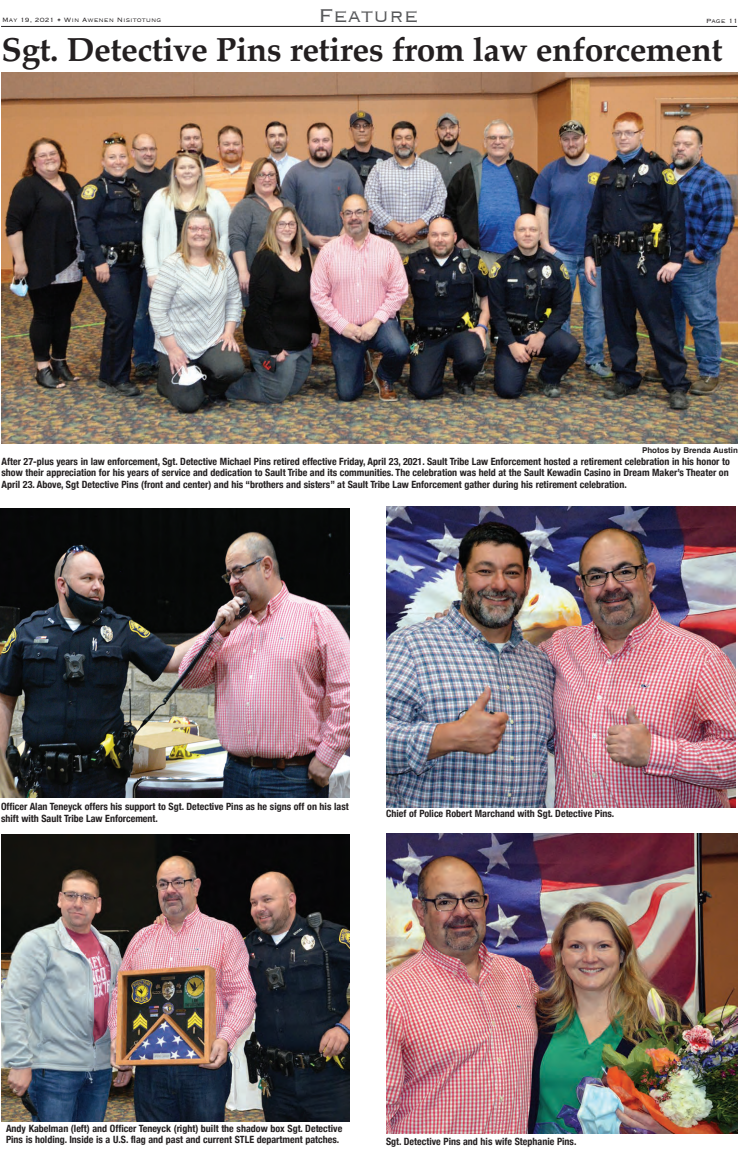
<style>
.page{position:relative;width:738px;height:1152px;background:#fff}
.page>*{position:absolute;margin:0;border:0;box-sizing:border-box;transform-origin:0 0}
.t1{font:700 33.5px "Palatino";letter-spacing:-.015em;color:#231f20}
.t2{font:300 24px "Copperplate";color:#57585a}
.t3{font:700 condensed 10px/11.5px "Helvetica Neue";color:#231f20}
.t4{font:300 8px "Copperplate";color:#231f20}
.t5{font:700 8px "Helvetica";color:#231f20}
</style>
<div class="page">
<hr style="left:1px;top:26px;width:736px;height:1px;background:#231f20">
<img style="left:2px;top:72px;width:736px;height:372px">
<img style="left:2px;top:835px;width:347px;height:287px">
<img style="left:386px;top:834px;width:352px;height:300px">
<img style="left:386px;top:506px;width:349px;height:302px">
<img style="left:0;top:509px;width:349px;height:288px">
<p class="t4" style="left:2px;top:15px;width:161px">May 19, 2021 • Win Awenen Nisitotung</p>
<h2 class="t2" style="left:319px;top:0;width:102px">Feature</h2>
<p class="t4" style="left:706px;top:15px;width:34px">Page 11</p>
<h1 class="t1" style="left:2px;top:21px;width:723px">Sgt. Detective Pins retires from law enforcement</h1>
<p class="t5" style="left:642px;top:444px;width:97px">Photos by Brenda Austin</p>
<p class="t3" style="left:2px;top:455px;width:730px;text-align:justify">After 27-plus years in law enforcement, Sgt. Detective Michael Pins retired effective Friday, April 23, 2021. Sault Tribe Law Enforcement hosted a retirement celebration in his honor to show their appreciation for his years of service and dedication to Sault Tribe and its communities. The celebration was held at the Sault Kewadin Casino in Dream Maker’s Theater on April 23. Above, Sgt Detective Pins (front and center) and his “brothers and sisters” at Sault Tribe Law Enforcement gather during his retirement celebration.</p>
<p class="t3" style="left:1px;top:800px;width:349px">Officer Alan Teneyck offers his support to Sgt. Detective Pins as he signs off on his last shift with Sault Tribe Law Enforcement.</p>
<p class="t3" style="left:386px;top:807px;width:230px">Chief of Police Robert Marchand with Sgt. Detective Pins.</p>
<p class="t3" style="left:6px;top:1122px;width:338px">Andy Kabelman (left) and Officer Teneyck (right) built the shadow box Sgt. Detective<br>Pins is holding. Inside is a U.S. flag and past and current STLE department patches.</p>
<p class="t3" style="left:386px;top:1135px;width:192px">Sgt. Detective Pins and his wife Stephanie Pins.</p>
</div>
